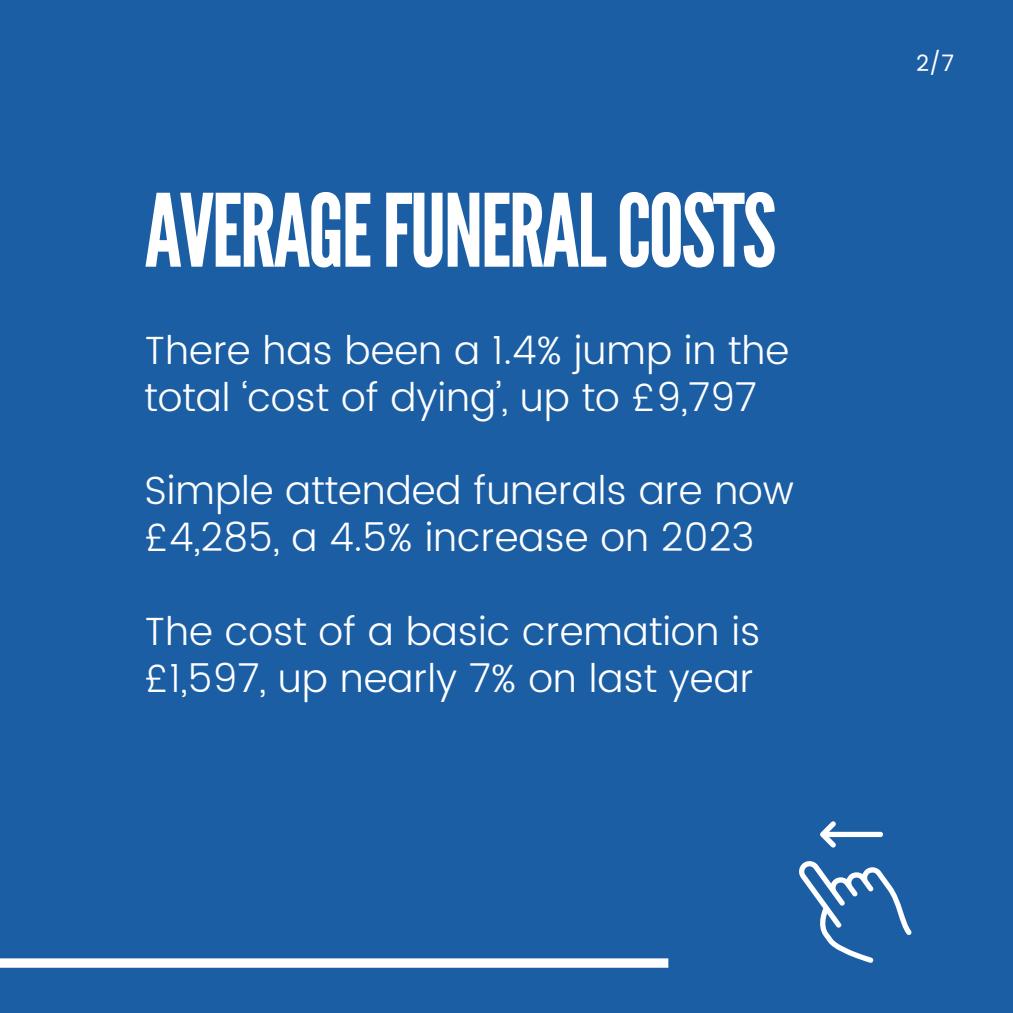
<style>
.page{position:relative;width:1013px;height:1013px;background:#fff}
.page>*{position:absolute;margin:0;border:0;box-sizing:border-box;transform-origin:0 0}
.t1{font:100.62px "League Gothic";letter-spacing:-.03em;color:#fff}
.t2{font:300 39.38px/46.9px "Poppins";color:#fff}
.t3{font:22.5px "Poppins";color:#fff}
</style>
<div class="page">
<div style="left:0;top:0;width:1012px;height:1012px;background:#1b5ea4"></div>
<svg style="left:799px;top:861px;width:112px;height:102px"></svg>
<svg style="left:820px;top:821px;width:63px;height:26px"></svg>
<div style="left:0;top:958px;width:668px;height:9px;background:#fff"></div>
<p class="t1" style="left:144px;top:172px;width:633px">AVERAGEFUNERALCOSTS</p>
<p class="t2" style="left:144px;top:326px;width:646px">There has been a 1.4% jump in the total ‘cost of dying’, up to £9,797</p>
<h2 class="t2" style="left:144px;top:467px;width:651px">Simple attended funerals are now £4,285, a 4.5% increase on 2023</h2>
<h2 class="t2" style="left:144px;top:608px;width:617px">The cost of a basic cremation is £1,597, up nearly 7% on last year</h2>
<h2 class="t3" style="left:916px;top:50px;width:39px">2/7</h2>
</div>
